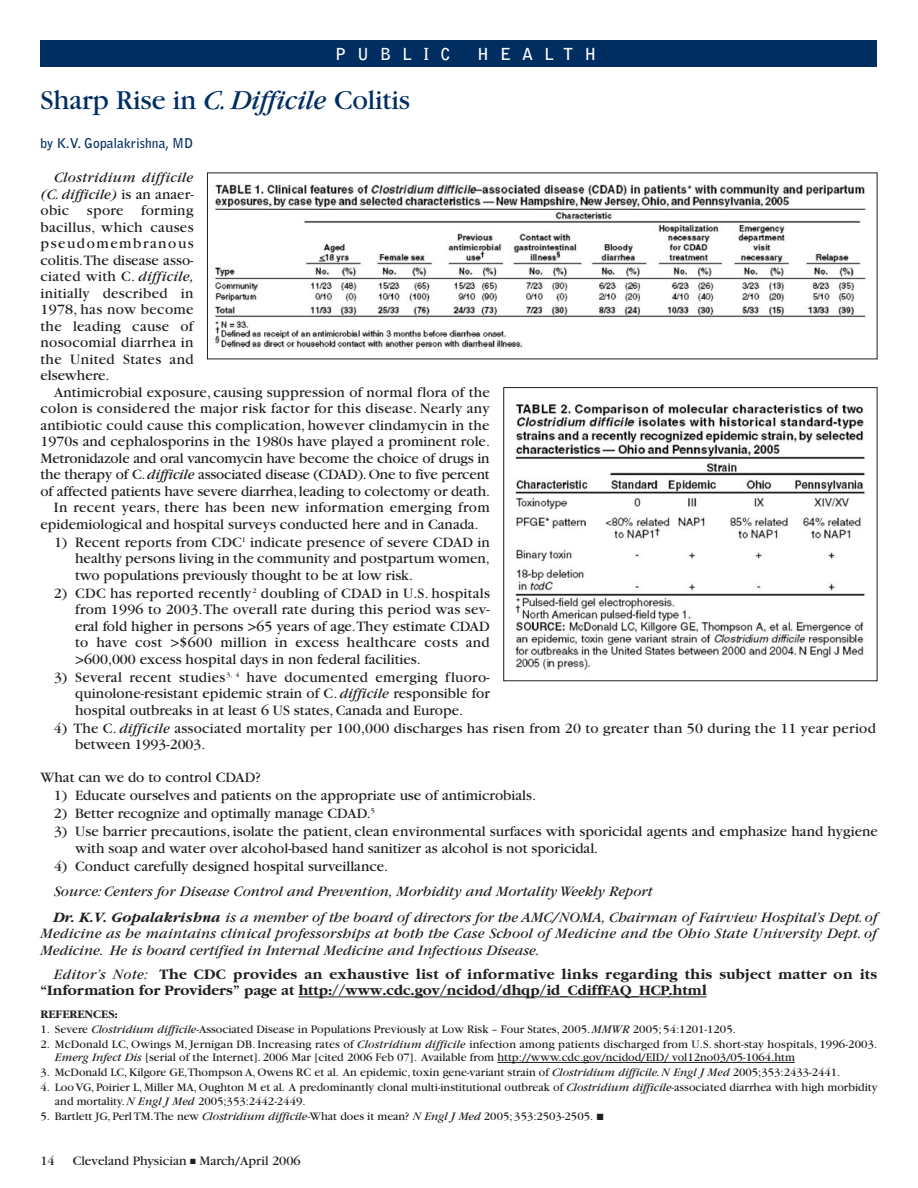
<style>
.page{position:relative;width:918px;height:1188px;background:#fff}
.page>*{position:absolute;margin:0;border:0;box-sizing:border-box;transform-origin:0 0}
.t1{font:28.5px "Garamond";letter-spacing:-.005em;color:#002e60}
.t2{font:700 16.5px "Bell Gothic";letter-spacing:.665em;color:#fff}
.t3{font:15px/16.5px "Garamond";color:#231f20;text-align:justify}
.t4{font:italic 15px/25.5px "Garamond";color:#231f20}
.t5{font:700 15px/16.5px "Garamond";letter-spacing:.02em;color:#231f20}
.t6{font:15px "Garamond";letter-spacing:.02em;color:#231f20}
.t7{font:13.5px "Garamond";color:#231f20}
.t8{font:700 13.5px "Bell Gothic";color:#002e60}
.t9{font:12px/13.5px "Garamond";color:#231f20}
.t10{font:700 12px "Garamond";color:#231f20}
.s1{font-style:italic}
.s2{font-weight:700}
.s3{font-weight:400;font-style:italic}
</style>
<div class="page">
<div style="left:40px;top:40px;width:838px;height:28px;background:#002e60"></div>
<hr style="left:298px;top:997px;width:299px;height:1px;background:#231f20">
<svg style="left:597px;top:997px;width:13px;height:1px"></svg>
<hr style="left:610px;top:997px;width:60px;height:1px;background:#231f20">
<hr style="left:668px;top:997px;width:39px;height:1px;background:#231f20">
<hr style="left:497px;top:1062px;width:63px;height:1px;background:#231f20">
<hr style="left:558px;top:1062px;width:31px;height:1px;background:#231f20">
<hr style="left:596px;top:1062px;width:82px;height:1px;background:#231f20">
<hr style="left:678px;top:1062px;width:117px;height:1px;background:#231f20">
<img style="left:214px;top:184px;width:652px;height:167px">
<img style="left:515px;top:404px;width:350px;height:266px">
<div style="left:503px;top:387px;width:375px;height:294px;border:1px solid #231f20"></div>
<p class="t2" style="left:335px;top:48px;width:117px">PUBLIC</p>
<p class="t2" style="left:477px;top:48px;width:121px">HEALTH</p>
<h1 class="t1" style="left:40px;top:90px;width:371px">Sharp Rise in <span class="s1">C.Difficile</span> Colitis</h1>
<p class="t8" style="left:40px;top:138px;width:154px">by K.V. Gopalakrishna, MD</p>
<p class="t3" style="left:40px;top:171px;width:155px;text-indent:14px"><span class="s1">Clostridium difficile (C. difficile)</span> is an anaer&shy;obic spore forming bacillus, which causes pseudomembranous colitis.The disease asso&shy;ciated with C. <span class="s1">difficile, </span>initially described in 1978, has now become the leading cause of nosocomial diarrhea in the United States and elsewhere.</p>
<p class="t3" style="left:54px;top:385px;width:437px">Antimicrobial exposure, causing suppression of normal flora of the</p>
<p class="t6" style="left:40px;top:403px;width:451px">colon is considered the major risk factor for this disease. Nearly any</p>
<p class="t3" style="left:40px;top:418px;width:451px">antibiotic could cause this complication, however clindamycin in the</p>
<p class="t3" style="left:40px;top:435px;width:451px">1970s and cephalosporins in the 1980s have played a prominent role.</p>
<p class="t3" style="left:40px;top:451px;width:451px">Metronidazole and oral vancomycin have become the choice of drugs in</p>
<p class="t3" style="left:40px;top:468px;width:451px">the therapy of C.<span class="s1">difficile</span> associated disease (CDAD).One to five percent</p>
<p class="t3" style="left:40px;top:484px;width:451px">of affected patients have severe diarrhea,leading to colectomy or death.</p>
<p class="t6" style="left:54px;top:502px;width:437px">In recent years, there has been new information emerging from</p>
<p class="t3" style="left:40px;top:517px;width:440px">epidemiological and hospital surveys conducted here and in Canada.</p>
<p class="t3" style="left:75px;top:535px;width:416px;text-indent:-21px">1) Recent reports from CDC<sup>1</sup> indicate presence of severe CDAD in healthy persons living in the community and postpartum women, two populations previously thought to be at low risk.</p>
<p class="t3" style="left:75px;top:586px;width:416px;text-indent:-21px">2) CDC has reported recently <sup>2</sup> doubling of CDAD in U.S. hospitals from 1996 to 2003.The overall rate during this period was sev&shy;eral fold higher in persons &gt;65 years of age.They estimate CDAD to have cost &gt;$600 million in excess healthcare costs and &gt;600,000 excess hospital days in non federal facilities.</p>
<p class="t3" style="left:75px;top:670px;width:416px;text-indent:-21px">3) Several recent studies <sup>3,</sup> <sup>4</sup> have documented emerging fluoro&shy;quinolone-resistant epidemic strain of C. <span class="s1">difficile</span> responsible for hospital outbreaks in at least 6 US states, Canada and Europe.</p>
<p class="t3" style="left:75px;top:721px;width:802px;text-indent:-21px">4) The C. <span class="s1">difficile</span> associated mortality per 100,000 discharges has risen from 20 to greater than 50 during the 11 year period between 1993-2003.</p>
<p class="t3" style="left:40px;top:771px;width:222px">What can we do to control CDAD?</p>
<p class="t3" style="left:54px;top:789px;width:483px">1) Educate ourselves and patients on the appropriate use of antimicrobials.</p>
<p class="t3" style="left:54px;top:807px;width:322px">2) Better recognize and optimally manage CDAD.<sup>5</sup></p>
<p class="t3" style="left:75px;top:825px;width:804px;text-indent:-21px">3) Use barrier precautions, isolate the patient, clean environmental surfaces with sporicidal agents and emphasize hand hygiene with soap and water over alcohol-based hand sanitizer as alcohol is not sporicidal.</p>
<p class="t3" style="left:54px;top:859px;width:336px">4) Conduct carefully designed hospital surveillance.</p>
<p class="t4" style="left:54px;top:880px;width:825px">Source: Centers for Disease Control and Prevention, Morbidity and Mortality Weekly Report<br><span class="s2">Dr. K.V. Gopalakrishna</span> is a member of the board of directors for the AMC/NOMA, Chairman of Fairview Hospital’s Dept.of</p>
<p class="t4" style="left:40px;top:927px;width:838px;line-height:16.5px">Medicine as he maintains clinical professorships at both the Case School of Medicine and the Ohio State University Dept. of<br>Medicine. He is board certified in Internal Medicine and Infectious Disease.</p>
<p class="t5" style="left:40px;top:965px;width:838px;text-indent:13px"><span class="s3">Editor’s Note:</span> The CDC provides an exhaustive list of informative links regarding this subject matter on its “Information for Providers” page at http://www.cdc.gov/ncidod/dhqp/id_CdiffFAQ_HCP.html</p>
<p class="t10" style="left:40px;top:1007px;width:79px">REFERENCES:</p>
<p class="t9" style="left:40px;top:1023px;width:697px">1. Severe <span class="s1">Clostridium difficile</span>-Associated Disease in Populations Previously at Low Risk – Four States, 2005.<span class="s1">MMWR</span> 2005; 54:1201-1205.</p>
<p class="t9" style="left:55px;top:1038px;width:824px;text-indent:-14px">2. McDonald LC, Owings M, Jernigan DB. Increasing rates of <span class="s1">Clostridium difficile</span> infection among patients discharged from U.S. short-stay hospitals, 1996-2003.<br><span class="s1">Emerg Infect Dis</span> [serial of the Internet]. 2006 Mar [cited 2006 Feb 07]. Available from http://www.cdc.gov/ncidod/EID/ vol12no03/05-1064.htm</p>
<p class="t9" style="left:40px;top:1067px;width:801px">3. McDonald LC, Kilgore GE,Thompson A, Owens RC et al. An epidemic, toxin gene-variant strain of <span class="s1">Clostridium difficile.N Engl J Med</span> 2005;353:2433-2441.</p>
<p class="t9" style="left:55px;top:1082px;width:824px;text-indent:-14px">4. Loo VG, Poirier L, Miller MA, Oughton M et al. A predominantly clonal multi-institutional outbreak of <span class="s1">Clostridium difficile</span>-associated diarrhea with high morbidity and mortality.<span class="s1">N Engl J Med</span> 2005;353:2442-2449.</p>
<p class="t9" style="left:41px;top:1110px;width:565px">5. Bartlett JG, Perl TM.The new <span class="s1">Clostridium difficile</span>-What does it mean? <span class="s1">N Engl J Med</span> 2005; 353:2503-2505. ■</p>
<p class="t7" style="left:40px;top:1157px;width:16px">14</p>
<p class="t7" style="left:73px;top:1157px;width:230px">Cleveland Physician ■ March/April 2006</p>
</div>
